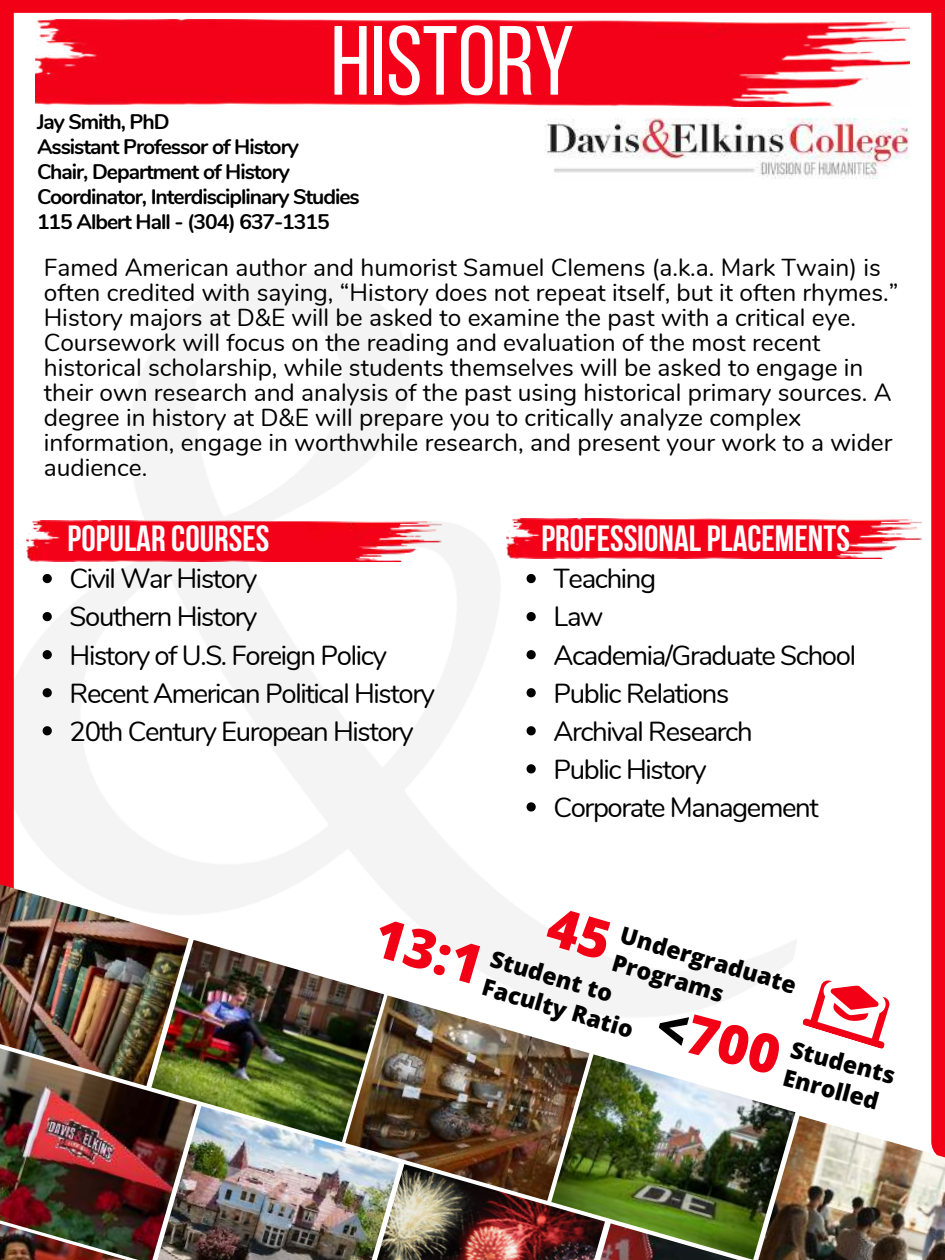
<style>
.page{position:relative;width:945px;height:1260px;background:#fff}
.page>*{position:absolute;margin:0;border:0;box-sizing:border-box;transform-origin:0 0}
.t1{font:98px "Bebas Neue";color:#fff}
.t2{font:800 54.07px "Open Sans";color:#f10016}
.t3{font:700 36.4px "Bebas Neue";color:#fff}
.t4{font:27.47px/38.1px "Nunito";letter-spacing:-.05em;color:#000}
.t5{font:24.5px/24.8px "Nunito";color:#000}
.t6{font:800 23.1px/28.7px "Open Sans";color:#000}
.t7{font:700 21px/24.8px "Nunito";letter-spacing:-.05em;color:#000}
.s1{color:#000}
</style>
<div class="page">
<img style="left:14px;top:101px;width:795px;height:1015px">
<img style="left:26px;top:521px;width:415px;height:40px">
<div style="left:0;top:0;width:14px;height:1015px;background:#f10016"></div>
<img style="left:0;top:881px;width:189px;height:165px">
<img style="left:384px;top:995px;width:205px;height:169px">
<img style="left:551px;top:1054px;width:244px;height:169px">
<img style="left:0;top:1046px;width:156px;height:167px">
<img style="left:156px;top:1106px;width:244px;height:154px">
<img style="left:359px;top:1164px;width:246px;height:96px">
<img style="left:565px;top:1223px;width:192px;height:37px">
<img style="left:151px;top:940px;width:233px;height:202px">
<div style="left:931px;top:13px;width:14px;height:1129px;background:#f10016"></div>
<img style="left:757px;top:1116px;width:188px;height:144px">
<img style="left:36px;top:19px;width:874px;height:87px">
<img style="left:507px;top:518px;width:415px;height:41px">
<div style="left:0;top:0;width:945px;height:13px;background:#f10016"></div>
<img style="left:0;top:1213px;width:169px;height:47px">
<svg style="left:802px;top:980px;width:88px;height:69px"></svg>
<img style="left:545px;top:119px;width:364px;height:60px">
<svg style="left:43px;top:574px;width:9px;height:9px"></svg>
<svg style="left:43px;top:612px;width:9px;height:9px"></svg>
<svg style="left:43px;top:650px;width:9px;height:9px"></svg>
<svg style="left:43px;top:688px;width:9px;height:9px"></svg>
<svg style="left:43px;top:726px;width:9px;height:9px"></svg>
<svg style="left:527px;top:574px;width:9px;height:9px"></svg>
<svg style="left:527px;top:612px;width:9px;height:9px"></svg>
<svg style="left:527px;top:650px;width:9px;height:9px"></svg>
<svg style="left:527px;top:688px;width:9px;height:9px"></svg>
<svg style="left:527px;top:726px;width:9px;height:9px"></svg>
<svg style="left:527px;top:764px;width:9px;height:9px"></svg>
<svg style="left:527px;top:802px;width:9px;height:10px"></svg>
<svg style="left:544px;top:906px;width:69px;height:55px"></svg>
<h1 class="t1" style="left:331px;top:8px;width:245px">HISTORY</h1>
<p class="t7" style="left:37px;top:108px;width:324px">Jay Smith, PhD<br>Assistant Professor of History<br>Chair, Department of History<br>Coordinator, Interdisciplinary Studies<br>115 Albert Hall - (304) 637-1315</p>
<p class="t5" style="left:44px;top:254px;width:856px">Famed American author and humorist Samuel Clemens (a.k.a. Mark Twain) is often credited with saying, “History does not repeat itself, but it often rhymes.” History majors at D&amp;E will be asked to examine the past with a critical eye.<br>Coursework will focus on the reading and evaluation of the most recent historical scholarship, while students themselves will be asked to engage in their own research and analysis of the past using historical primary sources. A degree in history at D&amp;E will prepare you to critically analyze complex information, engage in worthwhile research, and present your work to a wider audience.</p>
<h3 class="t3" style="left:68px;top:519px;width:203px">POPULAR COURSES</h3>
<p class="t4" style="left:70px;top:558px;width:367px">Civil War History<br>Southern History<br>History of U.S. Foreign Policy<br>Recent American Political History<br>20th Century European History</p>
<p class="t4" style="left:554px;top:558px;width:304px">Teaching<br>Law<br>Academia/Graduate School<br>Public Relations<br>Archival Research<br>Public History<br>Corporate Management</p>
<h3 class="t3" style="left:541px;top:519px;width:310px">PROFESSIONAL PLACEMENTS</h3>
<h2 class="t2" style="left:386px;top:896px;width:112px;rotate:16deg">13:1</h2>
<p class="t6" style="left:625px;top:920px;width:184px;rotate:16deg">Undergraduate<br>Programs</p>
<p class="t6" style="left:495px;top:943px;width:158px;rotate:16deg">Student to<br>Faculty Ratio</p>
<h2 class="t2" style="left:668px;top:984px;width:128px;rotate:15deg"><span class="s1">&lt;</span>700</h2>
<p class="t6" style="left:795px;top:1033px;width:109px;rotate:15deg">Students<br>Enrolled</p>
</div>
